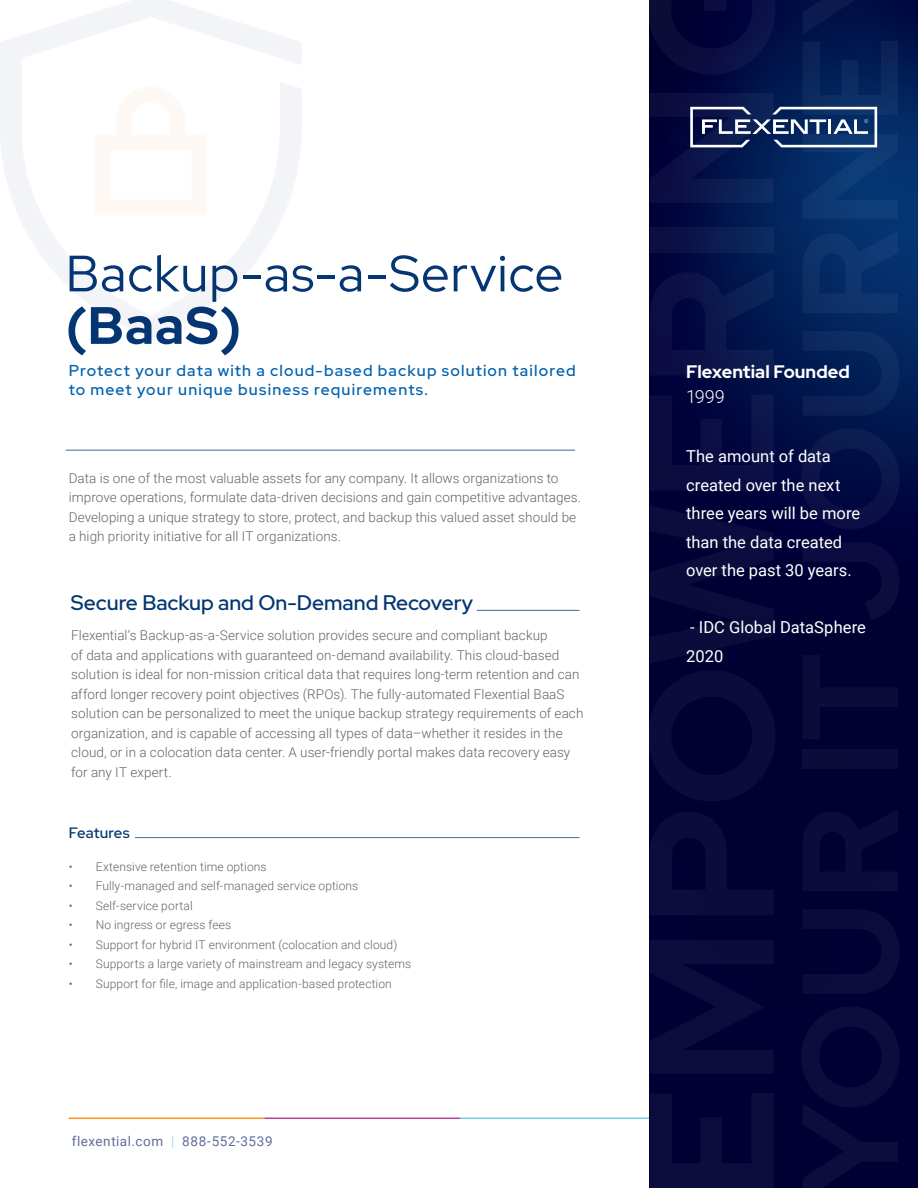
<style>
.page{position:relative;width:918px;height:1188px;background:#fff}
.page>*{position:absolute;margin:0;border:0;box-sizing:border-box;transform-origin:0 0}
.t1{font:700 52.5px "Red Hat Display";color:#043673}
.t2{font:51px "Red Hat Display";letter-spacing:.02em;color:#043673}
.t3{font:500 21px "Red Hat Display";color:#043673}
.t4{font:700 18px "Red Hat Display";color:#fff}
.t5{font:300 18px "Roboto";color:#fff}
.t6{font:16.5px/28.5px "Roboto";color:#fff}
.t7{font:500 15.75px/18.9px "Red Hat Display";letter-spacing:.07em;color:#0062af}
.t8{font:500 15px "Red Hat Display";letter-spacing:.005em;color:#043673}
.t9{font:300 13.5px/19.5px "Roboto";letter-spacing:.005em;color:#636466}
.t10{font:13.5px "Roboto";letter-spacing:.04em;color:#606c9c}
.t11{font:300 12px "Roboto";letter-spacing:.01em;color:#636466}
.s1{color:#9fd6f5}
</style>
<div class="page">
<hr style="left:460px;top:1118px;width:196px;height:1px;background:#70cde3">
<hr style="left:264px;top:1118px;width:196px;height:1px;background:#b63e97">
<hr style="left:69px;top:1118px;width:195px;height:1px;background:#f7921e">
<svg style="left:649px;top:0;width:269px;height:1188px;background:#00083e"></svg>
<hr style="left:477px;top:610px;width:103px;height:1px;background:#043673">
<hr style="left:135px;top:837px;width:445px;height:1px;background:#043673">
<hr style="left:66px;top:450px;width:509px;height:1px;background:#043673">
<svg style="left:690px;top:107px;width:187px;height:40px"></svg>
<h2 class="t2" style="left:66px;top:240px;width:499px">Backup-as-a-Service</h2>
<h1 class="t1" style="left:66px;top:291px;width:177px">(BaaS)</h1>
<p class="t7" style="left:69px;top:360px;width:509px">Protect your data with a cloud-based backup solution tailored to meet your unique business requirements.</p>
<p class="t9" style="left:69px;top:468px;width:514px">Data is one of the most valuable assets for any company. It allows organizations to improve operations, formulate data-driven decisions and gain competitive advantages.<br>Developing a unique strategy to store, protect, and backup this valued asset should be a high priority initiative for all IT organizations.</p>
<h3 class="t3" style="left:71px;top:589px;width:404px">Secure Backup and On-Demand Recovery</h3>
<p class="t9" style="left:71px;top:625px;width:514px">Flexential’s Backup-as-a-Service solution provides secure and compliant backup<br>of data and applications with guaranteed on-demand availability. This cloud-based solution is ideal for non-mission critical data that requires long-term retention and can afford longer recovery point objectives (RPOs). The fully-automated Flexential BaaS solution can be personalized to meet the unique backup strategy requirements of each organization, and is capable of accessing all types of data–whether it resides in the cloud, or in a colocation data center. A user-friendly portal makes data recovery easy for any IT expert.</p>
<p class="t8" style="left:69px;top:823px;width:62px">Features</p>
<p class="t11" style="left:69px;top:858px;width:199px">• Extensive retention time options</p>
<p class="t11" style="left:69px;top:878px;width:291px">• Fully-managed and self-managed service options</p>
<p class="t11" style="left:69px;top:897px;width:126px">• Self-service portal</p>
<p class="t11" style="left:69px;top:917px;width:164px">• No ingress or egress fees</p>
<p class="t11" style="left:69px;top:936px;width:330px">• Support for hybrid IT environment (colocation and cloud)</p>
<p class="t11" style="left:69px;top:956px;width:344px">• Supports a large variety of mainstream and legacy systems</p>
<p class="t11" style="left:69px;top:975px;width:325px">• Support for file, image and application-based protection</p>
<p class="t10" style="left:72px;top:1132px;width:202px">flexential.com <span class="s1">|</span> 888-552-3539</p>
<h3 class="t4" style="left:686px;top:360px;width:165px">Flexential Founded</h3>
<h3 class="t5" style="left:686px;top:384px;width:40px">1999</h3>
<p class="t6" style="left:686px;top:441px;width:176px">The amount of data created over the next three years will be more than the data created over the past 30 years.</p>
<p class="t6" style="left:686px;top:612px;width:181px">- IDC Global DataSphere<br>2020</p>
</div>
